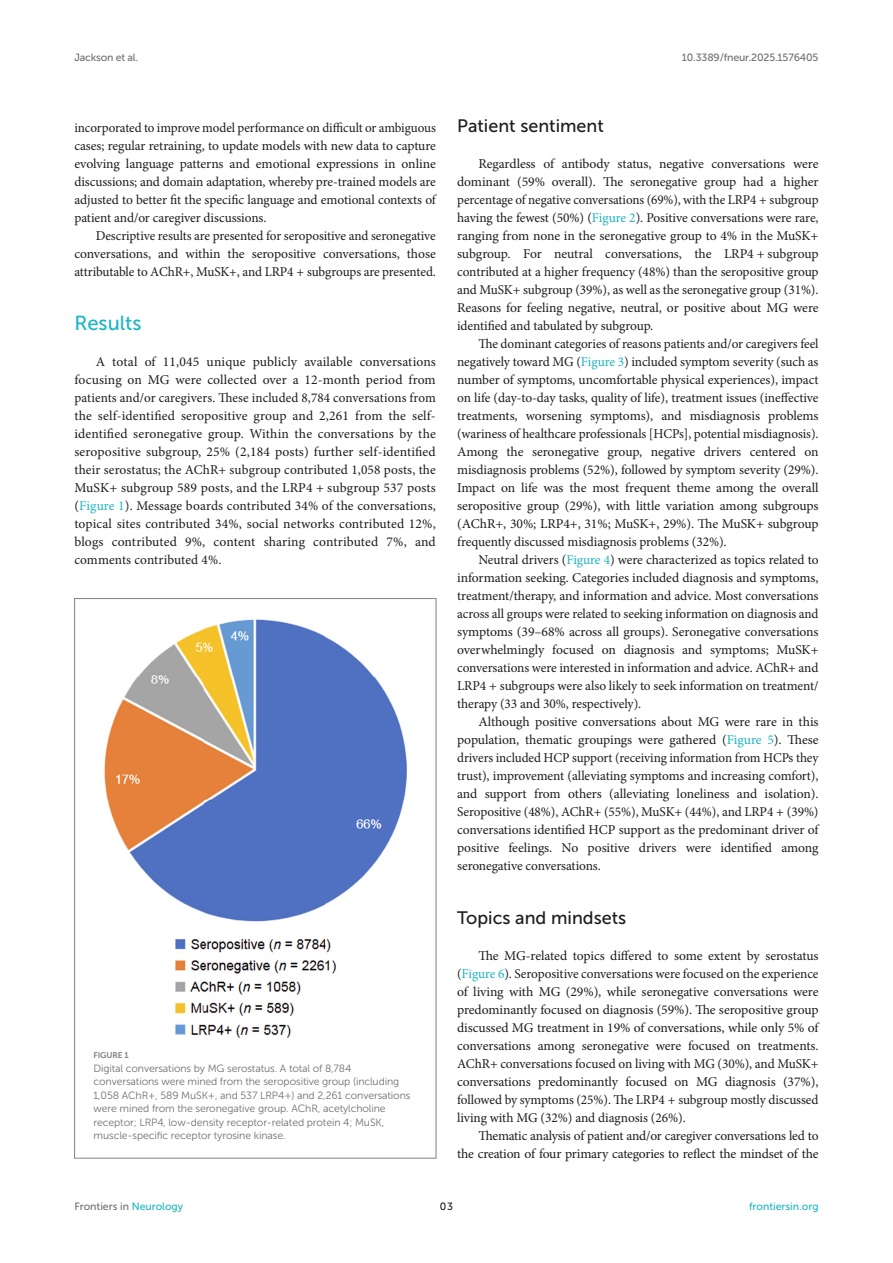
<style>
.page{position:relative;width:893px;height:1263px;background:#fff}
.page>*{position:absolute;margin:0;border:0;box-sizing:border-box;transform-origin:0 0}
.HEAD_1{font:20.25px "Museo Sans 500";color:#1db5c3}
.HEAD_2{font:18px "Museo Sans 500";color:#1b1c1b}
.TEXT{font:13.5px/18px "Minion Pro";letter-spacing:-.01em;color:#1b1c1b;text-align:justify}
.FIG_LEG{font:10.5px/13.5px "Museo Sans 300";letter-spacing:-.01em;color:#706f70}
.t1{font:10.5px "Museo Sans 500";letter-spacing:-.015em;color:#706f70}
.t2{font:10.5px "Museo Sans 500";color:#1db5c3}
.t3{font:10.5px "Museo Sans 500";color:#1b1c1b}
.FIG_HD{font:8.25px "Museo Sans 700";letter-spacing:-.01em;color:#7e7f7f}
.s1{color:#1db5c3}
</style>
<div class="page">
<img style="left:104px;top:619px;width:303px;height:419px">
<p class="t1" style="left:74px;top:51px;width:65px">Jackson et al.</p>
<p class="t1" style="left:682px;top:51px;width:138px">10.3389/fneur.2025.1576405</p>
<p class="TEXT" style="left:74px;top:119px;width:363px">incorporated to improve model performance on difficult or ambiguous cases; regular retraining, to update models with new data to capture evolving language patterns and emotional expressions in online discussions; and domain adaptation, whereby pre-trained models are adjusted to better fit the specific language and emotional contexts of patient and/or caregiver discussions.</p>
<p class="TEXT" style="left:74px;top:227px;width:363px;text-indent:21px">Descriptive results are presented for seropositive and seronegative conversations, and within the seropositive conversations, those attributable to AChR+, MuSK+, and LRP4 + subgroups are presented.</p>
<p class="HEAD_1" style="left:74px;top:312px;width:69px">Results</p>
<p class="TEXT" style="left:74px;top:353px;width:363px;text-indent:21px">A total of 11,045 unique publicly available conversations focusing on MG were collected over a 12-month period from patients and/or caregivers. These included 8,784 conversations from the self-identified seropositive group and 2,261 from the self&shy;identified seronegative group. Within the conversations by the seropositive subgroup, 25% (2,184 posts) further self-identified their serostatus; the AChR+ subgroup contributed 1,058 posts, the MuSK+ subgroup 589 posts, and the LRP4 + subgroup 537 posts (<span class="s1">Figure 1</span>). Message boards contributed 34% of the conversations, topical sites contributed 34%, social networks contributed 12%, blogs contributed 9%, content sharing contributed 7%, and comments contributed 4%.</p>
<p class="FIG_HD" style="left:94px;top:1051px;width:37px">FIGURE 1</p>
<p class="FIG_LEG" style="left:94px;top:1061px;width:318px">Digital conversations by MG serostatus. A total of 8,784 conversations were mined from the seropositive group (including 1,058 AChR+, 589 MuSK+, and 537 LRP4+) and 2,261 conversations were mined from the seronegative group. AChR, acetylcholine receptor; LRP4, low-density receptor-related protein 4; MuSK, muscle-specific receptor tyrosine kinase.</p>
<p class="HEAD_2" style="left:457px;top:116px;width:148px">Patient sentiment</p>
<p class="TEXT" style="left:457px;top:155px;width:363px;text-indent:21px">Regardless of antibody status, negative conversations were dominant (59% overall). The seronegative group had a higher percentage of negative conversations (69%), with the LRP4 + subgroup having the fewest (50%) (<span class="s1">Figure 2</span>). Positive conversations were rare, ranging from none in the seronegative group to 4% in the MuSK+ subgroup. For neutral conversations, the LRP4 + subgroup contributed at a higher frequency (48%) than the seropositive group and MuSK+ subgroup (39%), as well as the seronegative group (31%).<br>Reasons for feeling negative, neutral, or positive about MG were identified and tabulated by subgroup.</p>
<p class="TEXT" style="left:457px;top:335px;width:363px;text-indent:21px">The dominant categories of reasons patients and/or caregivers feel negatively toward MG (<span class="s1">Figure 3</span>) included symptom severity (such as number of symptoms, uncomfortable physical experiences), impact on life (day-to-day tasks, quality of life), treatment issues (ineffective treatments, worsening symptoms), and misdiagnosis problems (wariness of healthcare professionals [HCPs], potential misdiagnosis).<br>Among the seronegative group, negative drivers centered on misdiagnosis problems (52%), followed by symptom severity (29%).<br>Impact on life was the most frequent theme among the overall seropositive group (29%), with little variation among subgroups (AChR+, 30%; LRP4+, 31%; MuSK+, 29%). The MuSK+ subgroup frequently discussed misdiagnosis problems (32%).</p>
<p class="TEXT" style="left:457px;top:551px;width:363px;text-indent:21px">Neutral drivers (<span class="s1">Figure 4</span>) were characterized as topics related to information seeking. Categories included diagnosis and symptoms, treatment/therapy, and information and advice. Most conversations across all groups were related to seeking information on diagnosis and symptoms (39–68% across all groups). Seronegative conversations overwhelmingly focused on diagnosis and symptoms; MuSK+ conversations were interested in information and advice. AChR+ and LRP4 + subgroups were also likely to seek information on treatment/ therapy (33 and 30%, respectively).</p>
<p class="TEXT" style="left:457px;top:713px;width:363px;text-indent:21px">Although positive conversations about MG were rare in this population, thematic groupings were gathered (<span class="s1">Figure 5</span>). These drivers included HCP support (receiving information from HCPs they trust), improvement (alleviating symptoms and increasing comfort), and support from others (alleviating loneliness and isolation).<br>Seropositive (48%), AChR+ (55%), MuSK+ (44%), and LRP4 + (39%) conversations identified HCP support as the predominant driver of positive feelings. No positive drivers were identified among seronegative conversations.</p>
<p class="HEAD_2" style="left:457px;top:908px;width:171px">Topics and mindsets</p>
<p class="TEXT" style="left:457px;top:947px;width:363px;text-indent:21px">The MG-related topics differed to some extent by serostatus (<span class="s1">Figure 6</span>). Seropositive conversations were focused on the experience of living with MG (29%), while seronegative conversations were predominantly focused on diagnosis (59%). The seropositive group discussed MG treatment in 19% of conversations, while only 5% of conversations among seronegative were focused on treatments.<br>AChR+ conversations focused on living with MG (30%), and MuSK+ conversations predominantly focused on MG diagnosis (37%), followed by symptoms (25%). The LRP4 + subgroup mostly discussed living with MG (32%) and diagnosis (26%).</p>
<p class="TEXT" style="left:457px;top:1127px;width:363px;text-align:right">Thematic analysis of patient and/or caregiver conversations led to<br>the creation of four primary categories to reflect the mindset of the</p>
<p class="t1" style="left:74px;top:1200px;width:110px">Frontiers in <span class="s1">Neurology</span></p>
<p class="t3" style="left:440px;top:1200px;width:15px">03</p>
<p class="t2" style="left:749px;top:1200px;width:71px">frontiersin.org</p>
</div>
